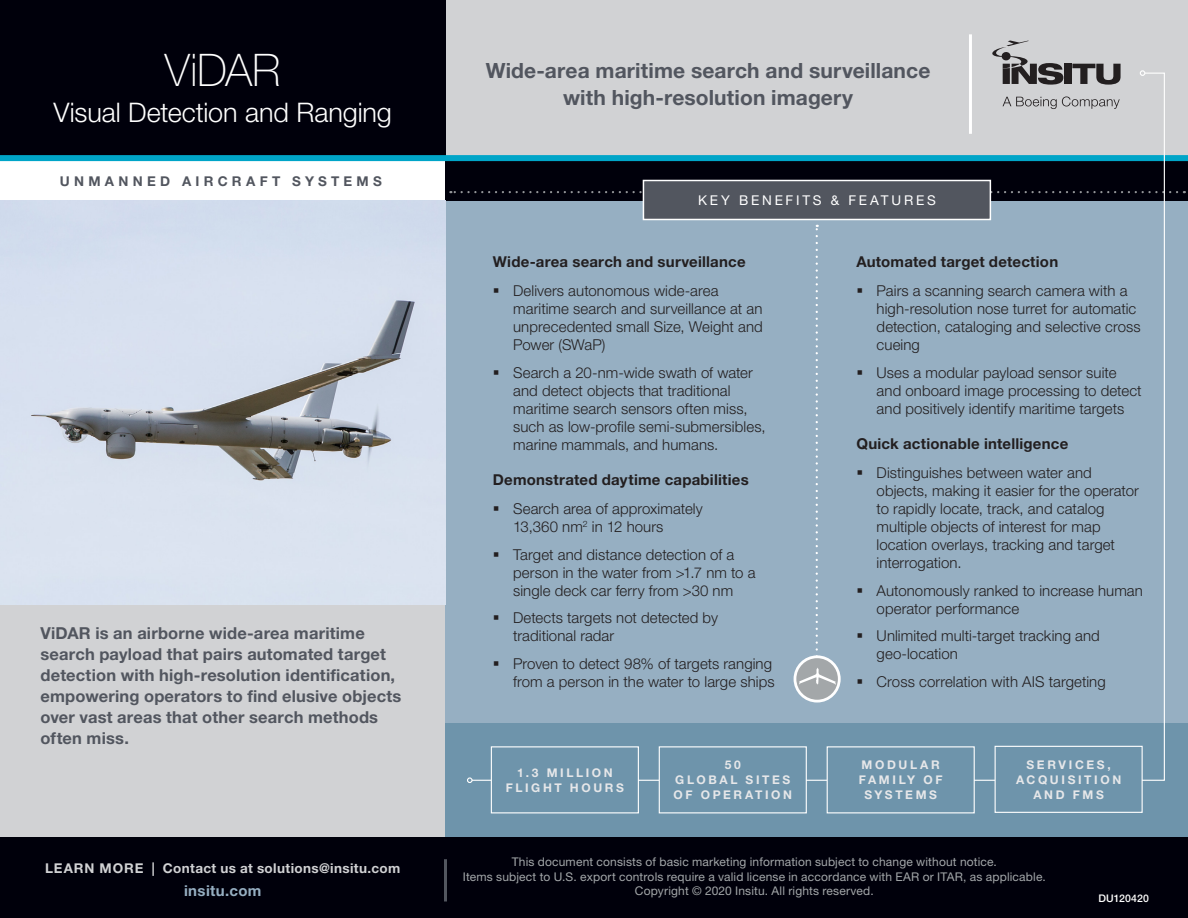
<style>
.page{position:relative;width:1188px;height:918px;background:#fff}
.page>*{position:absolute;margin:0;border:0;box-sizing:border-box;transform-origin:0 0}
.Cover_H1__Brochure_t{font:100 45px "Helvetica Neue LT Std";letter-spacing:-.005em;color:#fff}
.LgCard_Subtitle{font:300 27px "Helvetica Neue LT Std";letter-spacing:-.005em;color:#fff}
.LgCard_TopBar_Headli{font:700 21px/27px "Helvetica Neue LT Std";letter-spacing:.005em;color:#52565f;text-align:center}
.LgCard_IntroPara{font:700 16.5px/21px "Helvetica Neue LT Std";letter-spacing:.01em;color:#52565f}
.t1{font:300 15px/18px "Helvetica Neue LT Std";letter-spacing:.005em;color:#231f20}
.LgCard_BeneFeatures{font:700 15px "Helvetica Neue LT Std";letter-spacing:.015em;color:#231f20}
.t2{font:700 15px "Helvetica Neue LT Std";letter-spacing:.025em;color:#96afc2}
.t3{font:700 13.5px "Helvetica Neue LT Std";letter-spacing:.03em;color:#d1d2d4}
.t4{font:700 13.5px "Helvetica Neue LT Std";letter-spacing:.315em;color:#52565f}
.t5{font:13.5px "Helvetica Neue LT Std";letter-spacing:.21em;color:#fff}
.t6{font:12px/14.2px "Helvetica Neue LT Std";letter-spacing:.015em;color:#a3a7a9;text-align:center}
.t7{font:700 12px/15px "Helvetica Neue LT Std";letter-spacing:.22em;color:#e6e7e9;text-align:center}
.Footer_Control_Numbe{font:500 10.5px "Helvetica Neue LT Std";letter-spacing:.025em;color:#fff}
</style>
<div class="page">
<div style="left:0;top:605px;width:446px;height:245px;background:#d1d2d4"></div>
<div style="left:446px;top:0;width:742px;height:155px;background:#d1d2d4"></div>
<div style="left:0;top:837px;width:1188px;height:81px;background:#00000b"></div>
<div style="left:446px;top:200px;width:742px;height:524px;background:#96afc2"></div>
<div style="left:0;top:0;width:446px;height:155px;background:#00000b"></div>
<div style="left:446px;top:161px;width:742px;height:39px;background:#00000b"></div>
<div style="left:1064px;top:64px;width:7px;height:20px;background:#231f20"></div>
<svg style="left:1072px;top:64px;width:49px;height:8px"></svg>
<svg style="left:992px;top:40px;width:71px;height:32px"></svg>
<hr style="left:969px;top:34px;width:3px;height:100px;background:#fff">
<div style="left:0;top:155px;width:1188px;height:6px;background:#00a5c8"></div>
<div style="left:446px;top:724px;width:742px;height:113px;background:#6e94ab"></div>
<svg style="left:450px;top:191px;width:727px;height:2px"></svg>
<hr style="left:444px;top:859px;width:3px;height:43px;background:#52565f">
<svg style="left:471px;top:72px;width:694px;height:709px"></svg>
<svg style="left:1140px;top:70px;width:5px;height:6px"></svg>
<svg style="left:467px;top:777px;width:6px;height:6px"></svg>
<div style="left:491px;top:747px;width:147px;height:66px;background:#6e94ab"></div>
<div style="left:491px;top:746px;width:148px;height:67px;border:1px solid #fff"></div>
<div style="left:995px;top:746px;width:147px;height:66px;background:#6e94ab"></div>
<div style="left:995px;top:746px;width:148px;height:67px;border:1px solid #fff"></div>
<div style="left:659px;top:747px;width:147px;height:66px;background:#6e94ab"></div>
<div style="left:659px;top:746px;width:148px;height:67px;border:1px solid #fff"></div>
<div style="left:827px;top:747px;width:147px;height:66px;background:#6e94ab"></div>
<div style="left:827px;top:746px;width:148px;height:67px;border:1px solid #fff"></div>
<img style="left:0;top:200px;width:446px;height:405px">
<svg style="left:858px;top:289px;width:4px;height:4px"></svg>
<svg style="left:858px;top:371px;width:4px;height:4px"></svg>
<svg style="left:858px;top:470px;width:4px;height:5px"></svg>
<svg style="left:858px;top:588px;width:4px;height:4px"></svg>
<svg style="left:858px;top:634px;width:4px;height:4px"></svg>
<svg style="left:858px;top:680px;width:4px;height:4px"></svg>
<svg style="left:494px;top:289px;width:5px;height:4px"></svg>
<svg style="left:494px;top:371px;width:5px;height:4px"></svg>
<svg style="left:494px;top:506px;width:5px;height:5px"></svg>
<svg style="left:494px;top:552px;width:5px;height:4px"></svg>
<svg style="left:494px;top:616px;width:5px;height:4px"></svg>
<svg style="left:494px;top:662px;width:5px;height:4px"></svg>
<p class="Cover_H1__Brochure_t" style="left:165px;top:44px;width:117px">ViDAR</p>
<p class="LgCard_Subtitle" style="left:53px;top:96px;width:340px">Visual Detection and Ranging</p>
<p class="t4" style="left:60px;top:172px;width:323px">UNMANNED AIRCRAFT SYSTEMS</p>
<p class="LgCard_IntroPara" style="left:40px;top:623px;width:362px">ViDAR is an airborne wide-area maritime search payload that pairs automated target detection with high-resolution identification, empowering operators to find elusive objects over vast areas that other search methods often miss.</p>
<p class="t3" style="left:45px;top:859px;width:357px">LEARN MORE | Contact us at solutions@insitu.com</p>
<p class="t2" style="left:184px;top:881px;width:79px">insitu.com</p>
<p class="LgCard_TopBar_Headli" style="left:486px;top:57px;width:446px">Wide-area maritime search and surveillance with high-resolution imagery</p>
<p class="t5" style="left:698px;top:192px;width:239px">KEY BENEFITS &amp; FEATURES</p>
<p class="LgCard_BeneFeatures" style="left:493px;top:253px;width:254px">Wide-area search and surveillance</p>
<p class="t1" style="left:513px;top:282px;width:251px">Delivers autonomous wide-area maritime search and surveillance at an unprecedented small Size, Weight and<br>Power (SWaP)</p>
<p class="t1" style="left:513px;top:364px;width:254px">Search a 20-nm-wide swath of water and detect objects that traditional maritime search sensors often miss, such as low-profile semi-submersibles, marine mammals, and humans.</p>
<p class="LgCard_BeneFeatures" style="left:493px;top:470px;width:257px">Demonstrated daytime capabilities</p>
<p class="t1" style="left:513px;top:499px;width:191px">Search area of approximately<br>13,360 nm<sup>2</sup> in 12 hours</p>
<p class="t1" style="left:513px;top:545px;width:244px">Target and distance detection of a person in the water from &gt;1.7 nm to a single deck car ferry from &gt;30 nm</p>
<p class="t1" style="left:513px;top:609px;width:206px">Detects targets not detected by traditional radar</p>
<p class="t1" style="left:513px;top:655px;width:263px">Proven to detect 98% of targets ranging from a person in the water to large ships</p>
<p class="LgCard_BeneFeatures" style="left:856px;top:253px;width:203px">Automated target detection</p>
<p class="t1" style="left:877px;top:282px;width:266px">Pairs a scanning search camera with a high-resolution nose turret for automatic detection, cataloging and selective cross cueing</p>
<p class="t1" style="left:877px;top:364px;width:267px">Uses a modular payload sensor suite and onboard image processing to detect and positively identify maritime targets</p>
<p class="LgCard_BeneFeatures" style="left:856px;top:434px;width:213px">Quick actionable intelligence</p>
<p class="t1" style="left:877px;top:463px;width:264px">Distinguishes between water and objects, making it easier for the operator to rapidly locate, track, and catalog multiple objects of interest for map location overlays, tracking and target interrogation.</p>
<p class="t1" style="left:877px;top:581px;width:268px">Autonomously ranked to increase human operator performance</p>
<p class="t1" style="left:877px;top:627px;width:225px">Unlimited multi-target tracking and geo-location</p>
<p class="t1" style="left:877px;top:673px;width:231px">Cross correlation with AIS targeting</p>
<p class="t7" style="left:506px;top:765px;width:120px">1.3 MILLION<br>FLIGHT HOURS</p>
<p class="t7" style="left:1016px;top:757px;width:107px">SERVICES,<br>ACQUISITION<br>AND FMS</p>
<p class="t7" style="left:673px;top:757px;width:120px">50<br>GLOBAL SITES<br>OF OPERATION</p>
<p class="t7" style="left:859px;top:757px;width:85px">MODULAR<br>FAMILY OF<br>SYSTEMS</p>
<p class="t6" style="left:463px;top:855px;width:584px">This document consists of basic marketing information subject to change without notice.<br>Items subject to U.S. export controls require a valid license in accordance with EAR or ITAR, as applicable.<br>Copyright © 2020 Insitu. All rights reserved.</p>
<p class="Footer_Control_Numbe" style="left:1098px;top:892px;width:52px">DU120420</p>
</div>
